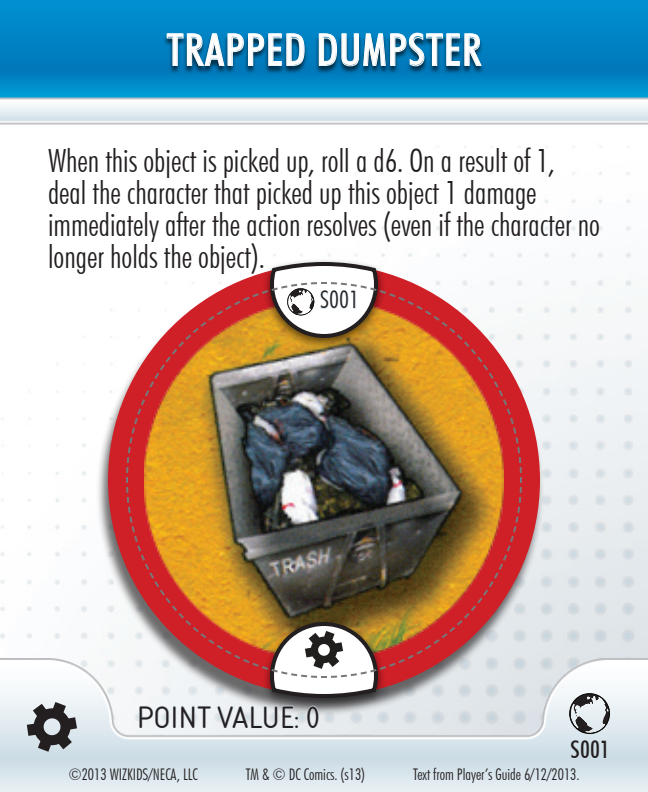
<style>
.page{position:relative;width:648px;height:792px;background:#fff}
.page>*{position:absolute;margin:0;border:0;box-sizing:border-box;transform-origin:0 0}
.t1{font:500 condensed 44px "Futura BT";letter-spacing:.025em;color:#fff}
.t2{font:300 condensed 32px/32px "Futura BT";color:#231f20}
.t3{font:32px "Isonorm Becker";color:#231f20}
.t4{font:500 condensed 24px "Futura BT";color:#231f20}
.t5{font:300 condensed 24px "Futura BT";color:#231f20}
.t6{font:300 condensed 16px "Futura BT";color:#231f20}
</style>
<div class="page">
<img style="left:0;top:0;width:648px;height:658px">
<img style="left:0;top:658px;width:648px;height:134px">
<svg style="left:27px;top:702px;width:50px;height:50px;background:#7f8285"></svg>
<div style="left:96px;top:268px;width:448px;height:448px;background:#231f20;opacity:.65"></div>
<div style="left:108px;top:264px;width:432px;height:432px;background:#cf2027;border-radius:50%"></div>
<div style="left:262px;top:258px;width:124px;height:92px;background:#231f20;opacity:.65"></div>
<div style="left:164px;top:34px;width:321px;height:40px;background:#231f20;opacity:.75"></div>
<svg style="left:166px;top:33px;width:139px;height:33px;background:#307ca4"></svg>
<svg style="left:319px;top:33px;width:163px;height:34px;background:#327ca3"></svg>
<svg style="left:268px;top:260px;width:112px;height:21px"></svg>
<svg style="left:569px;top:693px;width:42px;height:67px;background:#b8c0c4"></svg>
<svg style="left:138px;top:679px;width:242px;height:51px"></svg>
<img style="left:125px;top:281px;width:398px;height:398px">
<h1 class="t1" style="left:167px;top:23px;width:316px">TRAPPED DUMPSTER</h1>
<p class="t2" style="left:48px;top:145px;width:554px">When this object is picked up, roll a d6. On a result of 1, deal the character that picked up this object 1 damage immediately after the action resolves (even if the character no longer holds the object).</p>
<p class="t5" style="left:320px;top:285px;width:40px">S001</p>
<p class="t3" style="left:137px;top:699px;width:185px">POINT VALUE: 0</p>
<p class="t4" style="left:570px;top:735px;width:41px">S001</p>
<p class="t6" style="left:68px;top:765px;width:131px">©2013 WIZKIDS/NECA, LLC</p>
<p class="t6" style="left:246px;top:765px;width:121px">TM &amp; © DC Comics. (s13)</p>
<p class="t6" style="left:413px;top:765px;width:168px">Text from Player’s Guide 6/12/2013.</p>
</div>
